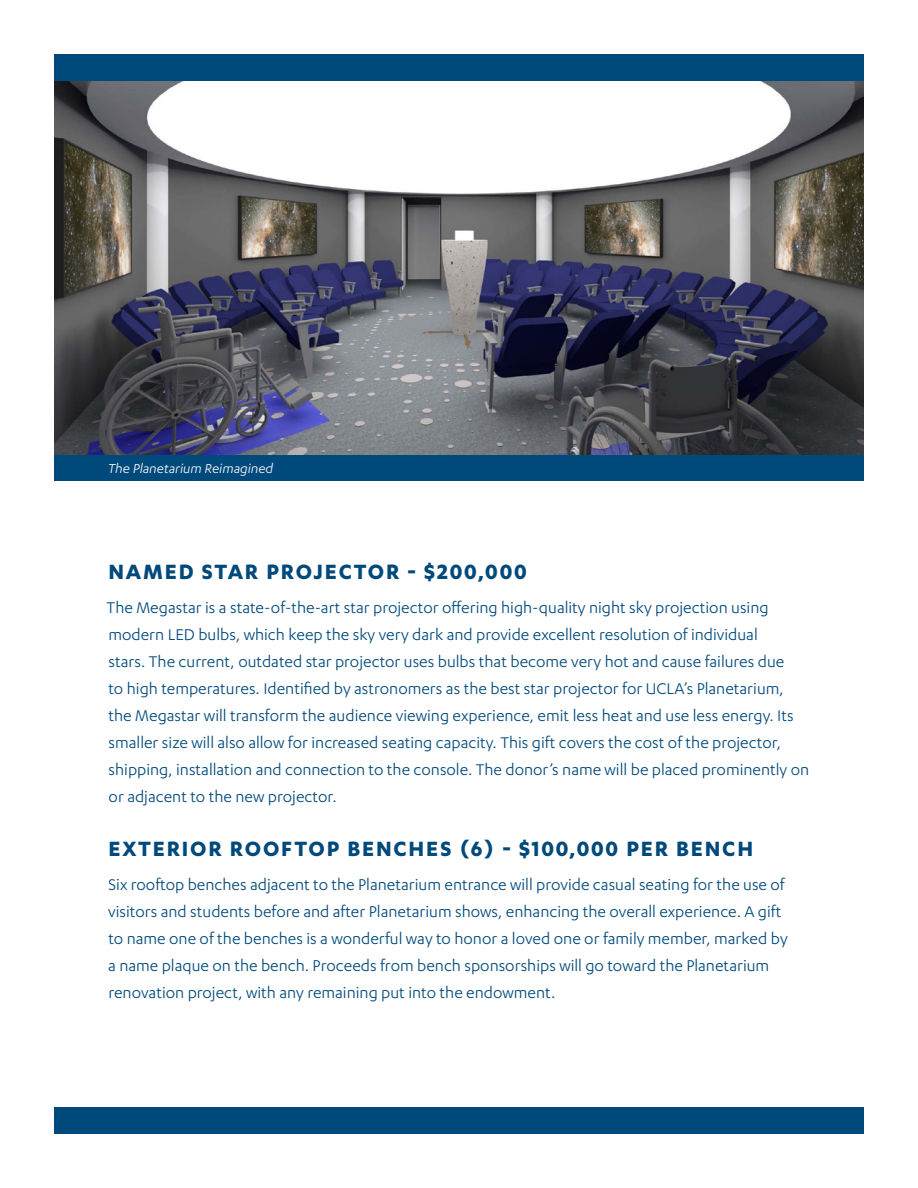
<style>
.page{position:relative;width:918px;height:1188px;background:#fff}
.page>*{position:absolute;margin:0;border:0;box-sizing:border-box;transform-origin:0 0}
.Page_-_Body_Subheade{font:700 24px "Karbon";letter-spacing:.075em;color:#00497b}
.Body_-_Text{font:18px/27px "Karbon";color:#00497b}
.Body_-_Text-2{font:italic 15px "Karbon";color:#fff}
</style>
<div class="page">
<div style="left:54px;top:54px;width:810px;height:27px;background:#00497b"></div>
<div style="left:54px;top:454px;width:810px;height:27px;background:#00497b"></div>
<div style="left:54px;top:1107px;width:810px;height:27px;background:#00497b"></div>
<img style="left:54px;top:81px;width:810px;height:373px">
<p class="Body_-_Text-2" style="left:108px;top:460px;width:167px">The Planetarium Reimagined</p>
<p class="Page_-_Body_Subheade" style="left:108px;top:558px;width:420px">NAMED STAR PROJECTOR - $200,000</p>
<p class="Body_-_Text" style="left:107px;top:594px;width:704px">The Megastar is a state-of-the-art star projector offering high-quality night sky projection using modern LED bulbs, which keep the sky very dark and provide excellent resolution of individual<br>stars. The current, outdated star projector uses bulbs that become very hot and cause failures due<br>to high temperatures. Identified by astronomers as the best star projector for UCLA’s Planetarium, the Megastar will transform the audience viewing experience, emit less heat and use less energy. Its smaller size will also allow for increased seating capacity. This gift covers the cost of the projector, shipping, installation and connection to the console. The donor’s name will be placed prominently on or adjacent to the new projector.</p>
<p class="Page_-_Body_Subheade" style="left:108px;top:835px;width:646px">EXTERIOR ROOFTOP BENCHES (6) - $100,000 PER BENCH</p>
<p class="Body_-_Text" style="left:108px;top:870px;width:681px">Six rooftop benches adjacent to the Planetarium entrance will provide casual seating for the use of visitors and students before and after Planetarium shows, enhancing the overall experience. A gift to name one of the benches is a wonderful way to honor a loved one or family member, marked by a name plaque on the bench. Proceeds from bench sponsorships will go toward the Planetarium renovation project, with any remaining put into the endowment.</p>
</div>
